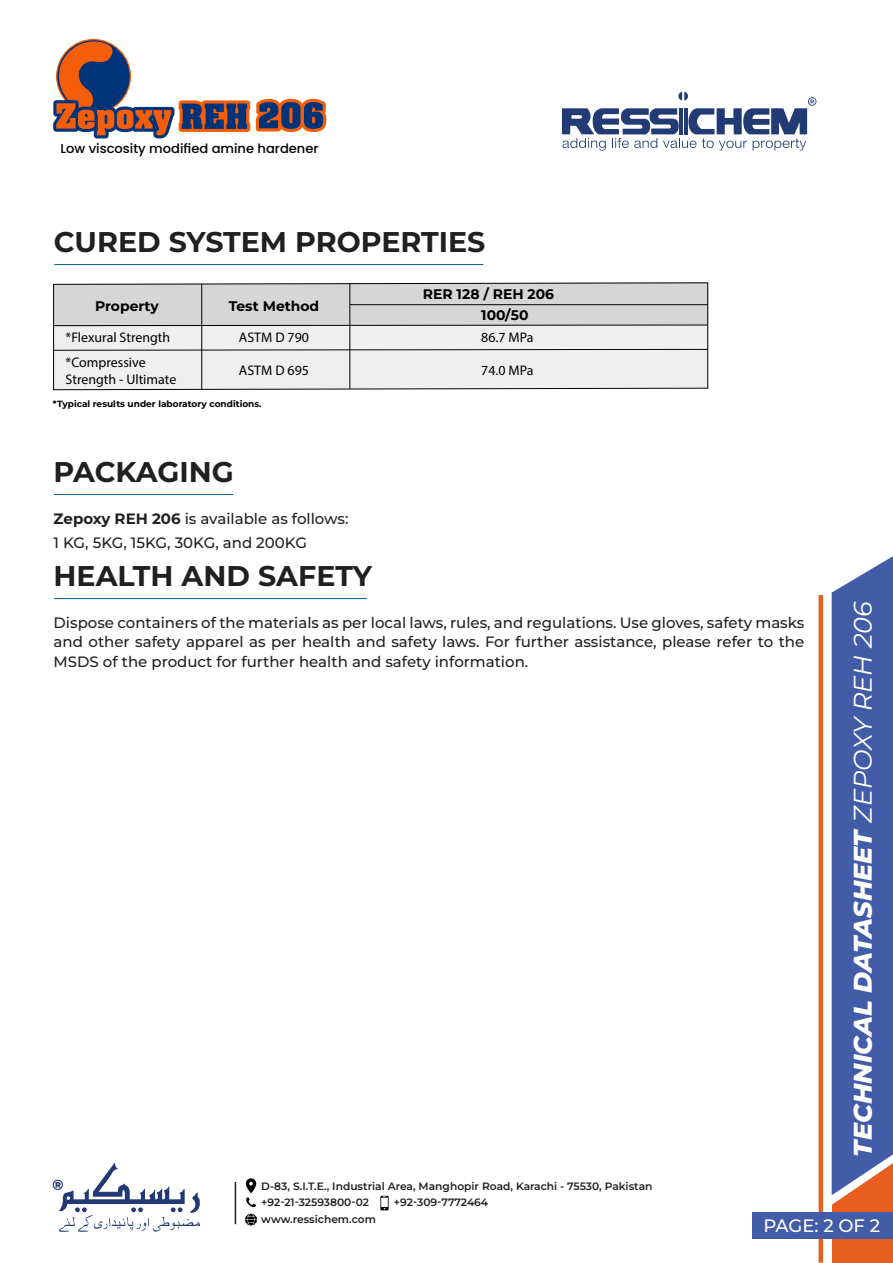
<style>
.page{position:relative;width:893px;height:1263px;background:#fff}
.page>*{position:absolute;margin:0;border:0;box-sizing:border-box;transform-origin:0 0}
.t1{font:700 28.5px "Montserrat";color:#221f1f}
.t2{font:italic 800 25.5px "Montserrat";color:#fff}
.t3{font:500 18px "Montserrat";letter-spacing:-.005em;color:#fff}
.t4{font:500 15px/19.5px "Montserrat";color:#221f1f;text-align:justify}
.t5{font:13.95px/16.6px "Myriad Pro";color:#000}
.t6{font:700 13.95px "Montserrat";color:#000}
.t7{font:500 12.9px "Poppins";color:#000}
.t8{font:600 10.65px/16.6px "Montserrat";color:#221f1f}
.t9{font:700 9px "Montserrat";color:#000}
.s1{font-weight:700}
.s2{font-weight:400}
</style>
<div class="page">
<hr style="left:819px;top:595px;width:4px;height:668px;background:#e85e21">
<svg style="left:832px;top:556px;width:61px;height:707px;background:#5662a0"></svg>
<hr style="left:54px;top:598px;width:313px;height:1px;background:#065f8b">
<hr style="left:54px;top:494px;width:179px;height:1px;background:#065f8b">
<div style="left:753px;top:1212px;width:140px;height:26px;background:#425ca7"></div>
<hr style="left:54px;top:264px;width:429px;height:1px;background:#065f8b">
<svg style="left:53px;top:282px;width:655px;height:108px"></svg>
<hr style="left:201px;top:284px;width:1px;height:105px;background:#000">
<hr style="left:350px;top:284px;width:1px;height:105px;background:#000">
<hr style="left:350px;top:304px;width:358px;height:1px;background:#000">
<svg style="left:562px;top:92px;width:254px;height:59px"></svg>
<hr style="left:679px;top:108px;width:3px;height:26px;background:#233b74">
<hr style="left:685px;top:108px;width:3px;height:26px;background:#233b74">
<hr style="left:235px;top:1182px;width:1px;height:42px;background:#221f1f">
<svg style="left:245px;top:1213px;width:12px;height:13px"></svg>
<svg style="left:246px;top:1178px;width:10px;height:29px"></svg>
<svg style="left:53px;top:1162px;width:147px;height:70px"></svg>
<svg style="left:380px;top:1196px;width:9px;height:14px"></svg>
<svg style="left:53px;top:39px;width:197px;height:99px"></svg>
<svg style="left:256px;top:99px;width:70px;height:33px;background:#715257"></svg>
<div style="left:219px;top:113px;width:8px;height:6px;background:#f45e0b"></div>
<p class="t7" style="left:60px;top:141px;width:260px">Low viscosity modified amine hardener</p>
<h1 class="t1" style="left:54px;top:222px;width:433px">CURED SYSTEM PROPERTIES</h1>
<p class="t6" style="left:95px;top:296px;width:65px">Property</p>
<p class="t6" style="left:229px;top:296px;width:92px">Test Method</p>
<p class="t5" style="left:66px;top:329px;width:106px">*Flexural Strength</p>
<p class="t5" style="left:239px;top:329px;width:72px">ASTM D 790</p>
<p class="t5" style="left:239px;top:362px;width:72px">ASTM D 695</p>
<p class="t5" style="left:66px;top:354px;width:112px">*Compressive<br>Strength - Ultimate</p>
<p class="t9" style="left:53px;top:398px;width:210px">*Typical results under laboratory conditions.</p>
<h1 class="t1" style="left:54px;top:452px;width:182px">PACKAGING</h1>
<p class="t4" style="left:54px;top:505px;width:296px;line-height:24.5px"><span class="s1">Zepoxy REH 206</span> is available as follows:<br>1 KG, 5KG, 15KG, 30KG, and 200KG</p>
<h1 class="t1" style="left:54px;top:556px;width:320px">HEALTH AND SAFETY</h1>
<p class="t6" style="left:423px;top:284px;width:133px">RER 128 / REH 206</p>
<p class="t6" style="left:481px;top:305px;width:49px">100/50</p>
<p class="t5" style="left:481px;top:329px;width:54px">86.7 MPa</p>
<p class="t5" style="left:481px;top:362px;width:54px">74.0 MPa</p>
<p class="t4" style="left:54px;top:612px;width:752px">Dispose containers of the materials as per local laws, rules, and regulations. Use gloves, safety masks and other safety apparel as per health and safety laws. For further assistance, please refer to the MSDS of the product for further health and safety information.</p>
<h2 class="t2" style="left:844px;top:1156px;width:557px;rotate:-90deg">TECHNICAL DATASHEET <span class="s2">ZEPOXY REH 206</span></h2>
<p class="t8" style="left:261px;top:1177px;width:393px">D-83, S.I.T.E., Industrial Area, Manghopir Road, Karachi - 75530, Pakistan +92-21-32593800-02<br>www.ressichem.com</p>
<p class="t8" style="left:394px;top:1193px;width:96px">+92-309-7772464</p>
<p class="t3" style="left:763px;top:1213px;width:118px">PAGE: 2 OF 2</p>
</div>
